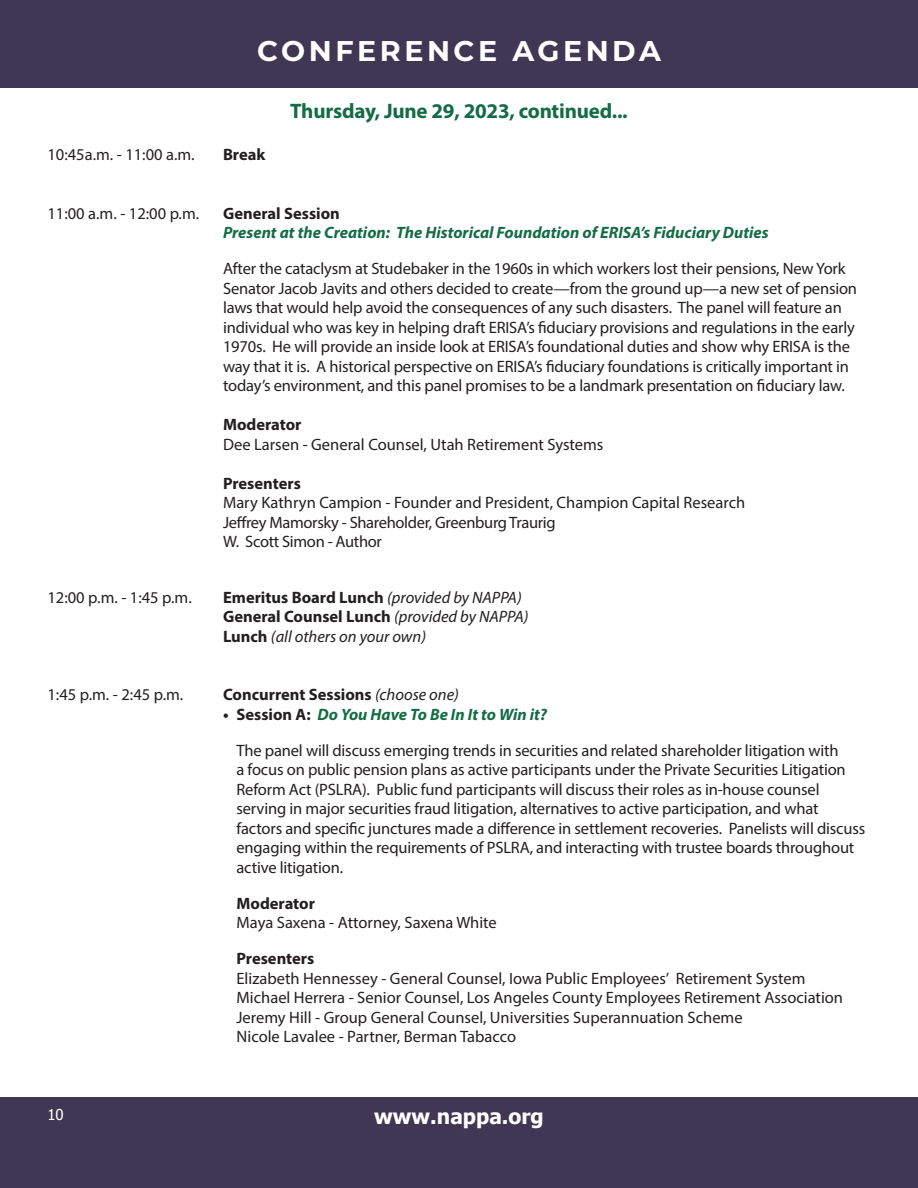
<style>
.page{position:relative;width:918px;height:1188px;background:#fff}
.page>*{position:absolute;margin:0;border:0;box-sizing:border-box;transform-origin:0 0}
.t1{font:700 28.5px "Montserrat";letter-spacing:.125em;color:#fff}
.t2{font:700 21px "Myriad Pro";letter-spacing:-.01em;color:#136c45}
.t3{font:700 21px "Tahoma";color:#fff}
.t4{font:16.5px/19.5px "Myriad Pro";letter-spacing:-.01em;color:#231f20}
.t5{font:italic 16.5px/19.5px "Myriad Pro";color:#231f20}
.t6{font:italic 700 16.5px/19.5px "Myriad Pro";color:#136c45}
.t7{font:700 16.5px "Myriad Pro";color:#231f20}
.t8{font:15px "Tahoma";color:#fff}
.s1{font-style:normal;color:#231f20}
.s2{font-weight:700}
.s3{font-weight:700;font-style:normal}
.s4{font-weight:400;font-style:italic}
.s5{font-weight:700;font-style:italic;color:#136c45}
</style>
<div class="page">
<div style="left:0;top:1097px;width:918px;height:91px;background:#3f3753"></div>
<div style="left:0;top:0;width:918px;height:87px;background:#3f3753"></div>
<p class="t1" style="left:257px;top:30px;width:405px">CONFERENCE AGENDA</p>
<p class="t4" style="left:48px;top:145px;width:149px">10:45a.m. - 11:00 a.m.</p>
<p class="t7" style="left:223px;top:144px;width:44px">Break</p>
<p class="t2" style="left:290px;top:97px;width:339px">Thursday, June 29, 2023, continued...</p>
<p class="t4" style="left:48px;top:203px;width:153px">11:00 a.m. - 12:00 p.m.</p>
<p class="t6" style="left:223px;top:203px;width:547px"><span class="s1">General Session<br></span>Present at the Creation: The Historical Foundation of ERISA’s Fiduciary Duties</p>
<p class="t4" style="left:223px;top:259px;width:636px">After the cataclysm at Studebaker in the 1960s in which workers lost their pensions, New York Senator Jacob Javits and others decided to create—from the ground up—a new set of pension laws that would help avoid the consequences of any such disasters. The panel will feature an individual who was key in helping draft ERISA’s fiduciary provisions and regulations in the early 1970s. He will provide an inside look at ERISA’s foundational duties and show why ERISA is the way that it is. A historical perspective on ERISA’s fiduciary foundations is critically important in today’s environment, and this panel promises to be a landmark presentation on fiduciary law.</p>
<p class="t4" style="left:223px;top:415px;width:382px"><span class="s2">Moderator<br></span>Dee Larsen - General Counsel, Utah Retirement Systems</p>
<p class="t4" style="left:223px;top:473px;width:524px"><span class="s2">Presenters<br></span>Mary Kathryn Campion - Founder and President, Champion Capital Research Jeffrey Mamorsky - Shareholder, Greenburg Traurig<br>W. Scott Simon - Author</p>
<p class="t4" style="left:48px;top:587px;width:146px">12:00 p.m. - 1:45 p.m.</p>
<p class="t5" style="left:223px;top:587px;width:307px"><span class="s3">Emeritus Board Lunch</span> (provided by NAPPA)<br><span class="s3">General Counsel Lunch</span> (provided by NAPPA)<br><span class="s3">Lunch</span> (all others on your own)</p>
<p class="t4" style="left:48px;top:685px;width:137px">1:45 p.m. - 2:45 p.m.</p>
<p class="t7" style="left:223px;top:684px;width:237px">Concurrent Sessions <span class="s4">(choose one)</span></p>
<p class="t4" style="left:237px;top:696px;width:603px;line-height:36px;text-indent:-13px"><span class="s2">• Session A:</span> <span class="s5">Do You Have To Be In It to Win it?<br></span>The panel will discuss emerging trends in securities and related shareholder litigation with</p>
<p class="t4" style="left:237px;top:760px;width:630px">a focus on public pension plans as active participants under the Private Securities Litigation Reform Act (PSLRA). Public fund participants will discuss their roles as in-house counsel serving in major securities fraud litigation, alternatives to active participation, and what factors and specific junctures made a difference in settlement recoveries. Panelists will discuss engaging within the requirements of PSLRA, and interacting with trustee boards throughout active litigation.</p>
<p class="t4" style="left:237px;top:893px;width:262px"><span class="s2">Moderator<br></span>Maya Saxena - Attorney, Saxena White</p>
<p class="t4" style="left:237px;top:949px;width:608px"><span class="s2">Presenters<br></span>Elizabeth Hennessey - General Counsel, Iowa Public Employees’ Retirement System Michael Herrera - Senior Counsel, Los Angeles County Employees Retirement Association Jeremy Hill - Group General Counsel, Universities Superannuation Scheme<br>Nicole Lavalee - Partner, Berman Tabacco</p>
<p class="t8" style="left:47px;top:1104px;width:18px">10</p>
<p class="t3" style="left:374px;top:1102px;width:171px">www.nappa.org</p>
</div>
